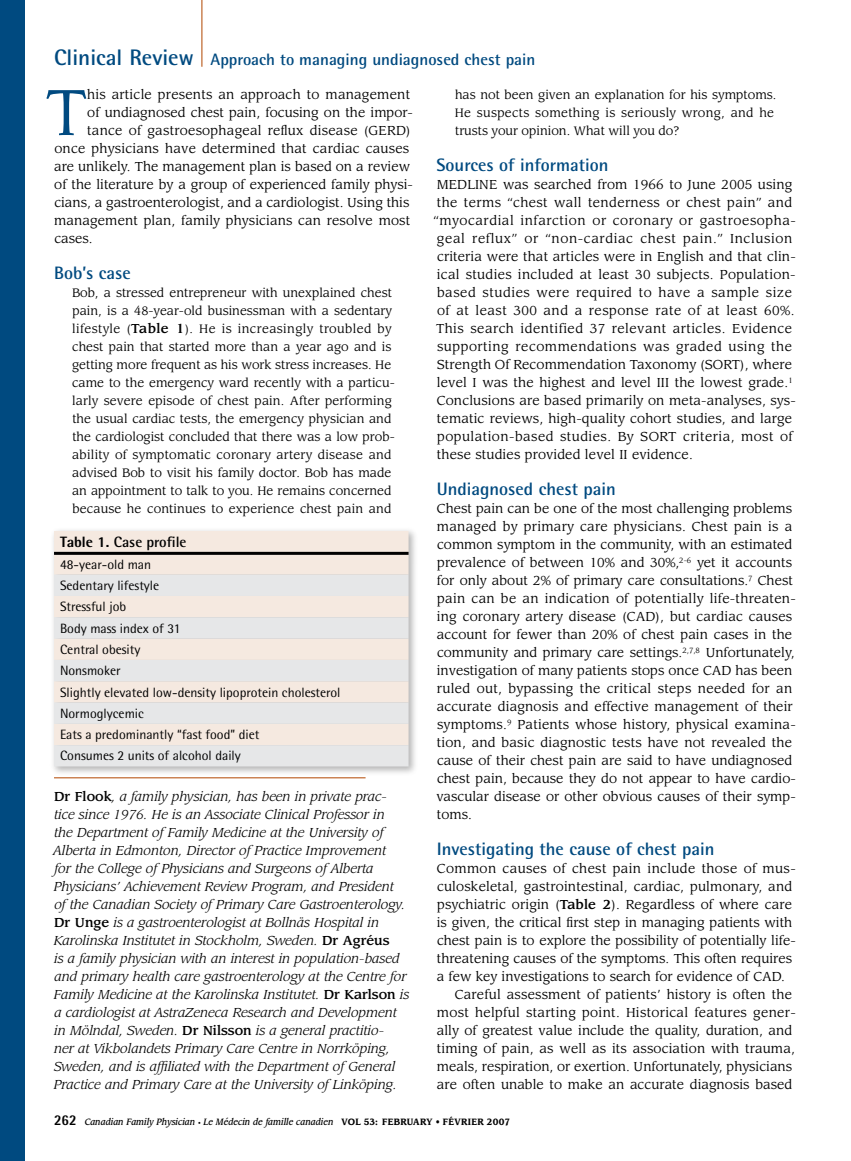
<style>
.page{position:relative;width:851px;height:1161px;background:#fff}
.page>*{position:absolute;margin:0;border:0;box-sizing:border-box;transform-origin:0 0}
.t1{font:63.6px "Leawood Std";color:#004a80}
.t2{font:700 18px "Rotis Semi Sans Std";color:#004a80}
.t3{font:700 16.5px "Rotis Semi Sans Std";color:#004a80}
.t4{font:700 15px "Rotis Semi Sans Std";color:#000}
.t5{font:13.5px/21.3px "Rotis Semi Sans Std";color:#000}
.t6{font:12.75px/18px "Leawood Std";letter-spacing:.01em;color:#000}
.t7{font:italic 12.75px/18px "Leawood Std";color:#000}
.t8{font:12px/18px "Leawood Std";color:#000}
.t9{font:italic 500 9px "Leawood Std";color:#000;scale:.9 1}
.s1{font-size:22.5px}
.s2{font-weight:500}
.s3{font-weight:500;font-size:12.75px}
.s4{font-weight:800}
.s5{font-weight:500;font-style:normal}
.s6{font-family:"Rotis Semi Sans Std";font-weight:800;font-style:normal;font-size:15px}
.s7{font-style:normal;font-size:6px}
.s8{font-weight:700;font-style:normal}
</style>
<div class="page">
<div style="left:0;top:0;width:24px;height:1161px;background:#004a80"></div>
<hr style="left:201px;top:0;width:1px;height:67px;background:#cb8354">
<hr style="left:54px;top:777px;width:311px;height:1px;background:#cb8354">
<div style="left:49px;top:526px;width:370px;height:251px;background:#000;opacity:.3"></div>
<div style="left:54px;top:531px;width:354px;height:44px;background:#f5e9e0"></div>
<svg style="left:54px;top:575px;width:354px;height:191px;background:#ece7e4"></svg>
<hr style="left:54px;top:552px;width:354px;height:3px;background:#000">
<p class="t3" style="left:54px;top:49px;width:483px"><span class="s1">Clinical Review</span> Approach to managing undiagnosed chest pain</p>
<h1 class="t1" style="left:46px;top:74px;width:43px">T</h1>
<p class="t6" style="left:87px;top:86px;width:324px">his article presents an approach to management</p>
<p class="t8" style="left:455px;top:86px;width:323px">has not been given an explanation for his symptoms.<br>He suspects something is seriously wrong, and he trusts your opinion. What will you do?</p>
<h2 class="t2" style="left:436px;top:154px;width:173px">Sources of information</h2>
<p class="t6" style="left:433px;top:176px;width:364px">MEDLINE was searched from 1966 to June 2005 using the terms “chest wall tenderness or chest pain” and “myocardial infarction or coronary or gastroesopha&shy;geal reflux” or “non-cardiac chest pain.” Inclusion criteria were that articles were in English and that clin&shy;ical studies included at least 30 subjects. Population&shy;based studies were required to have a sample size of at least 300 and a response rate of at least 60%.<br>This search identified 37 relevant articles. Evidence supporting recommendations was graded using the Strength Of Recommendation Taxonomy (SORT), where level I was the highest and level III the lowest grade.<sup>1<br></sup>Conclusions are based primarily on meta-analyses, sys&shy;tematic reviews, high-quality cohort studies, and large population-based studies. By SORT criteria, most of these studies provided level II evidence.</p>
<h2 class="t2" style="left:436px;top:478px;width:181px">Undiagnosed chest pain</h2>
<p class="t6" style="left:436px;top:500px;width:361px">Chest pain can be one of the most challenging problems managed by primary care physicians. Chest pain is a common symptom in the community, with an estimated prevalence of between 10% and 30%,<sup>2-6</sup> yet it accounts for only about 2% of primary care consultations.<sup>7</sup> Chest pain can be an indication of potentially life-threaten&shy;ing coronary artery disease (CAD), but cardiac causes account for fewer than 20% of chest pain cases in the community and primary care settings.<sup>2,7,8</sup> Unfortunately, investigation of many patients stops once CAD has been ruled out, bypassing the critical steps needed for an accurate diagnosis and effective management of their symptoms.<sup>9</sup> Patients whose history, physical examina&shy;tion, and basic diagnostic tests have not revealed the cause of their chest pain are said to have undiagnosed chest pain, because they do not appear to have cardio&shy;vascular disease or other obvious causes of their symp&shy;toms.</p>
<h2 class="t2" style="left:436px;top:838px;width:279px">Investigating the cause of chest pain</h2>
<p class="t6" style="left:437px;top:860px;width:360px">Common causes of chest pain include those of mus-</p>
<p class="t6" style="left:437px;top:878px;width:356px">culoskeletal, gastrointestinal, cardiac, pulmonary, and</p>
<p class="t6" style="left:437px;top:896px;width:356px">psychiatric origin (<span class="s2">Table 2</span>). Regardless of where care</p>
<p class="t6" style="left:437px;top:914px;width:357px">is given, the critical first step in managing patients with</p>
<p class="t6" style="left:437px;top:932px;width:360px">chest pain is to explore the possibility of potentially life-</p>
<p class="t6" style="left:437px;top:950px;width:356px">threatening causes of the symptoms. This often requires</p>
<p class="t6" style="left:437px;top:968px;width:349px">a few key investigations to search for evidence of CAD.</p>
<p class="t6" style="left:455px;top:986px;width:338px">Careful assessment of patients’ history is often the</p>
<p class="t6" style="left:437px;top:1004px;width:360px">most helpful starting point. Historical features gener-</p>
<p class="t6" style="left:437px;top:1022px;width:357px">ally of greatest value include the quality, duration, and</p>
<p class="t6" style="left:437px;top:1040px;width:359px">timing of pain, as well as its association with trauma,</p>
<p class="t6" style="left:437px;top:1058px;width:357px">meals, respiration, or exertion. Unfortunately, physicians</p>
<p class="t6" style="left:437px;top:1076px;width:357px">are often unable to make an accurate diagnosis based</p>
<p class="t6" style="left:87px;top:104px;width:327px">of undiagnosed chest pain, focusing on the impor-</p>
<p class="t6" style="left:87px;top:122px;width:325px">tance of gastroesophageal reflux disease (GERD)</p>
<p class="t6" style="left:54px;top:140px;width:356px">once physicians have determined that cardiac causes</p>
<p class="t6" style="left:54px;top:158px;width:357px">are unlikely. The management plan is based on a review</p>
<p class="t6" style="left:54px;top:176px;width:360px">of the literature by a group of experienced family physi-</p>
<p class="t6" style="left:54px;top:194px;width:356px">cians, a gastroenterologist, and a cardiologist. Using this</p>
<p class="t6" style="left:54px;top:212px;width:357px">management plan, family physicians can resolve most</p>
<p class="t6" style="left:54px;top:230px;width:40px">cases.</p>
<h2 class="t2" style="left:54px;top:262px;width:78px">Bob’s case</h2>
<p class="t8" style="left:72px;top:284px;width:324px">Bob, a stressed entrepreneur with unexplained chest pain, is a 48-year-old businessman with a sedentary lifestyle (<span class="s3">Table 1</span>). He is increasingly troubled by chest pain that started more than a year ago and is getting more frequent as his work stress increases. He came to the emergency ward recently with a particu&shy;larly severe episode of chest pain. After performing the usual cardiac tests, the emergency physician and the cardiologist concluded that there was a low prob&shy;ability of symptomatic coronary artery disease and advised Bob to visit his family doctor. Bob has made an appointment to talk to you. He remains concerned because he continues to experience chest pain and</p>
<p class="t4" style="left:60px;top:533px;width:128px"><span class="s4">Table 1.</span> Case profile</p>
<p class="t5" style="left:60px;top:553px;width:282px">48-year-old man<br>Sedentary lifestyle<br>Stressful job<br>Body mass index of 31<br>Central obesity<br>Nonsmoker<br>Slightly elevated low-density lipoprotein cholesterol<br>Normoglycemic<br>Eats a predominantly “fast food” diet<br>Consumes 2 units of alcohol daily</p>
<p class="t7" style="left:54px;top:788px;width:357px"><span class="s5">Dr Flook</span>, a family physician, has been in private prac&shy;tice since 1976. He is an Associate Clinical Professor in<br>the Department of Family Medicine at the University of Alberta in Edmonton, Director of Practice Improvement<br>for the College of Physicians and Surgeons of Alberta Physicians’ Achievement Review Program, and President<br>of the Canadian Society of Primary Care Gastroenterology.<br><span class="s5">Dr Unge</span> is a gastroenterologist at Bollnäs Hospital in Karolinska Institutet in Stockholm, Sweden. <span class="s5">Dr Agréus<br></span>is a family physician with an interest in population-based and primary health care gastroenterology at the Centre for Family Medicine at the Karolinska Institutet. <span class="s5">Dr Karlson</span> is a cardiologist at AstraZeneca Research and Development in Mölndal, Sweden. <span class="s5">Dr Nilsson</span> is a general practitio-<br>ner at Vikbolandets Primary Care Centre in Norrköping, Sweden, and is affiliated with the Department of General Practice and Primary Care at the University of Linköping.</p>
<p class="t9" style="left:54px;top:1116px;width:508px"><span class="s6">262</span> Canadian Family Physician <span class="s7">•</span> Le Médecin de famille canadien <span class="s8">VOL 53: FEBRUARY • FÉVRIER 2007</span></p>
</div>
